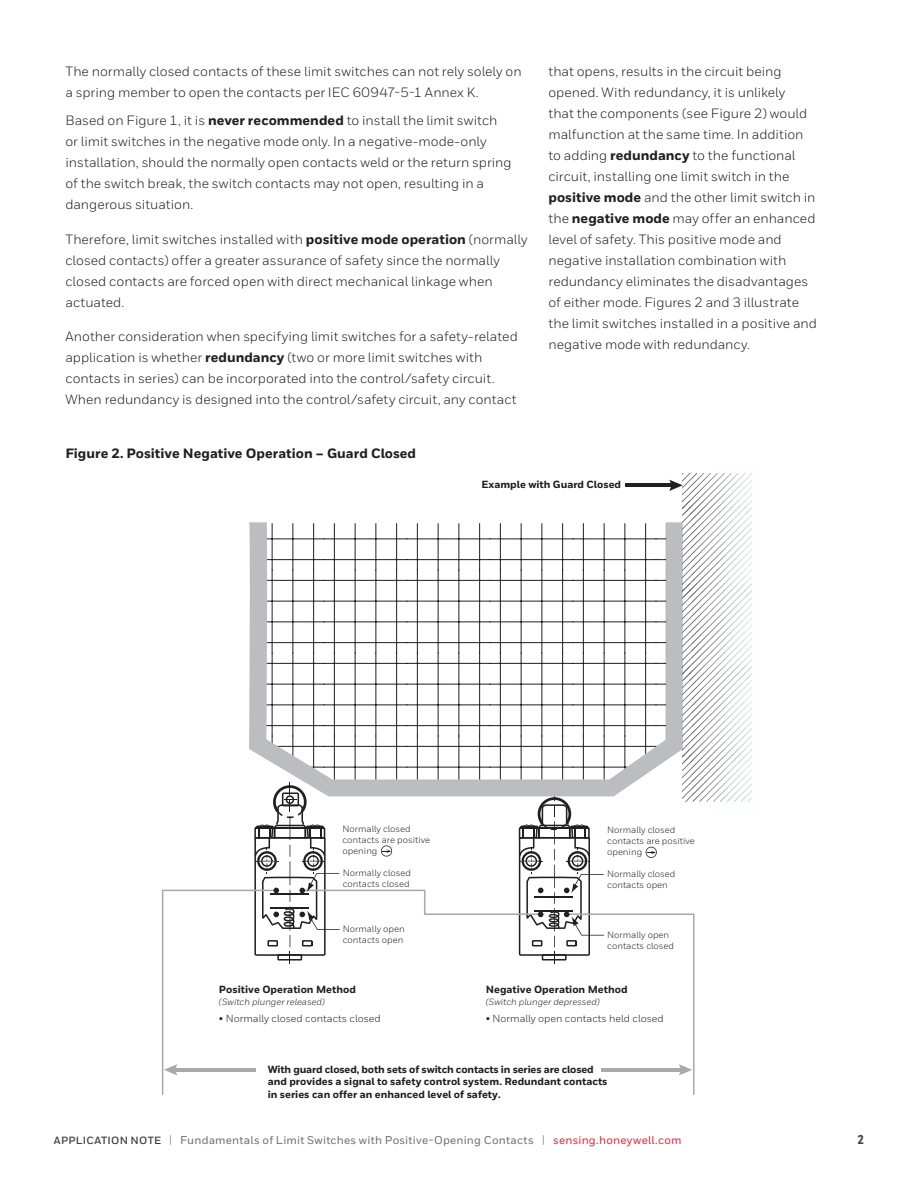
<style>
.page{position:relative;width:918px;height:1188px;background:#fff}
.page>*{position:absolute;margin:0;border:0;box-sizing:border-box;transform-origin:0 0}
.t1{font:13.5px/21px "Honeywell Sans";color:#231f20}
.t2{font:800 13.5px "Honeywell Sans";color:#231f20}
.t3{font:800 12.75px "Honeywell Cond";color:#3e3e3f}
.t4{font:500 11.25px "Honeywell Sans";letter-spacing:.02em;color:#6c6d70}
.t5{font:800 10.35px/12.5px "Honeywell Sans";color:#231f20}
.t6{font:10.35px "Honeywell Sans";color:#231f20}
.t7{font:9.15px/10.9px "Honeywell Sans";color:#231f20}
.t8{font:italic 9.15px "Honeywell Sans";color:#231f20}
.s1{font-weight:800}
.s2{font-weight:700;font-size:10.5px;color:#3e3e3f}
.s3{font-size:11.4px;color:#939598}
.s4{color:#e22536}
</style>
<div class="page">
<svg style="left:162px;top:473px;width:590px;height:622px"></svg>
<p class="t1" style="left:65px;top:61px;width:458px">The normally closed contacts of these limit switches can not rely solely on a spring member to open the contacts per IEC 60947-5-1 Annex K.</p>
<p class="t1" style="left:65px;top:110px;width:448px">Based on Figure 1, it is <span class="s1">never recommended</span> to install the limit switch or limit switches in the negative mode only. In a negative-mode-only installation, should the normally open contacts weld or the return spring of the switch break, the switch contacts may not open, resulting in a dangerous situation.</p>
<p class="t1" style="left:65px;top:229px;width:464px">Therefore, limit switches installed with <span class="s1">positive mode operation</span> (normally closed contacts) offer a greater assurance of safety since the normally closed contacts are forced open with direct mechanical linkage when actuated.</p>
<p class="t1" style="left:65px;top:326px;width:454px">Another consideration when specifying limit switches for a safety-related application is whether <span class="s1">redundancy</span> (two or more limit switches with contacts in series) can be incorporated into the control/safety circuit.<br>When redundancy is designed into the control/safety circuit, any contact</p>
<p class="t2" style="left:65px;top:445px;width:352px">Figure 2. Positive Negative Operation – Guard Closed</p>
<p class="t1" style="left:549px;top:61px;width:270px">that opens, results in the circuit being opened. With redundancy, it is unlikely<br>that the components (see Figure 2) would malfunction at the same time. In addition to adding <span class="s1">redundancy</span> to the functional circuit, installing one limit switch in the <span class="s1">positive mode</span> and the other limit switch in the <span class="s1">negative mode</span> may offer an enhanced level of safety. This positive mode and negative installation combination with redundancy eliminates the disadvantages of either mode. Figures 2 and 3 illustrate the limit switches installed in a positive and negative mode with redundancy.</p>
<p class="t5" style="left:482px;top:478px;width:141px">Example with Guard Closed</p>
<p class="t7" style="left:342px;top:823px;width:89px">Normally closed contacts are positive opening</p>
<p class="t7" style="left:607px;top:824px;width:89px">Normally closed contacts are positive opening</p>
<p class="t7" style="left:343px;top:868px;width:70px">Normally closed contacts closed</p>
<p class="t7" style="left:607px;top:869px;width:70px">Normally closed contacts open</p>
<p class="t7" style="left:343px;top:923px;width:64px">Normally open contacts open</p>
<p class="t7" style="left:607px;top:929px;width:69px">Normally open contacts closed</p>
<p class="t5" style="left:219px;top:984px;width:138px">Positive Operation Method</p>
<p class="t8" style="left:219px;top:996px;width:108px">(Switch plunger released)</p>
<p class="t5" style="left:486px;top:984px;width:143px">Negative Operation Method</p>
<p class="t8" style="left:486px;top:996px;width:116px">(Switch plunger depressed)</p>
<p class="t6" style="left:219px;top:1012px;width:163px">• Normally closed contacts closed</p>
<p class="t6" style="left:486px;top:1012px;width:180px">• Normally open contacts held closed</p>
<p class="t5" style="left:268px;top:1063px;width:341px">With guard closed, both sets of switch contacts in series are closed and provides a signal to safety control system. Redundant contacts in series can offer an enhanced level of safety.</p>
<p class="t4" style="left:54px;top:1133px;width:629px"><span class="s2">APPLICATION NOTE</span> <span class="s3">|</span> Fundamentals of Limit Switches with Positive-Opening Contacts <span class="s3">|</span> <span class="s4">sensing.honeywell.com</span></p>
<p class="t3" style="left:858px;top:1132px;width:7px">2</p>
</div>
